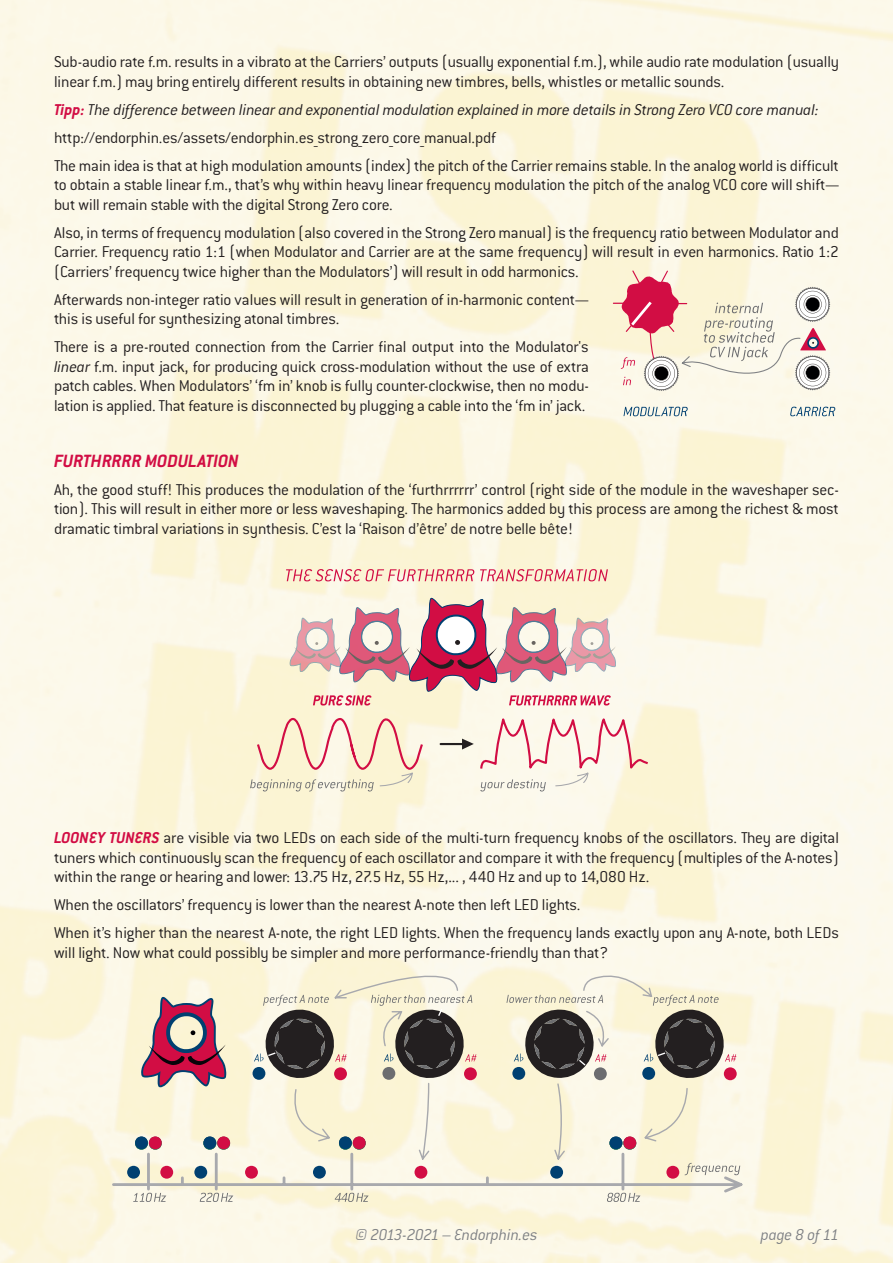
<style>
.page{position:relative;width:893px;height:1263px;background:#fff}
.page>*{position:absolute;margin:0;border:0;box-sizing:border-box;transform-origin:0 0}
.t1{font:italic 700 19.5px "Conduit ITC";color:#d20d44}
.t2{font:300 17.25px/19.5px "Conduit ITC";letter-spacing:-.015em;color:#231f20}
.t3{font:italic 300 17.25px "Conduit ITC";letter-spacing:-.02em;color:#808285}
.s1{font-weight:700;font-style:italic;color:#d20d44}
.s2{font-style:italic}
</style>
<div class="page">
<hr style="left:613px;top:303px;width:39px;height:1px;background:#d20d44">
<svg style="left:623px;top:407px;width:65px;height:9px"></svg>
<svg style="left:790px;top:407px;width:45px;height:9px"></svg>
<svg style="left:621px;top:270px;width:209px;height:121px;background:#e9d3c9"></svg>
<svg style="left:236px;top:564px;width:421px;height:236px;background:#fbf6df"></svg>
<hr style="left:441px;top:743px;width:28px;height:2px;background:#231f20">
<svg style="left:286px;top:569px;width:322px;height:12px;background:#efb4ae"></svg>
<svg style="left:458px;top:711px;width:191px;height:80px;background:#f6e6db"></svg>
<svg style="left:250px;top:713px;width:175px;height:78px;background:#f5e2cb"></svg>
<svg style="left:290px;top:598px;width:326px;height:107px;background:#e3b4b6"></svg>
<svg style="left:292px;top:972px;width:396px;height:164px;background:#f9f4da"></svg>
<svg style="left:141px;top:997px;width:85px;height:90px;background:#bf7b89"></svg>
<svg style="left:111px;top:1136px;width:637px;height:66px;background:#ede5d5"></svg>
<svg style="left:253px;top:995px;width:94px;height:85px;background:#938c82"></svg>
<svg style="left:371px;top:995px;width:106px;height:85px;background:#9f9789"></svg>
<svg style="left:506px;top:972px;width:231px;height:108px;background:#b6b1a3"></svg>
<p class="t2" style="left:54px;top:52px;width:787px">Sub-audio rate f.m. results in a vibrato at the Carriers’ outputs (usually exponential f.m.), while audio rate modulation (usually linear f.m.) may bring entirely different results in obtaining new timbres, bells, whistles or metallic sounds.</p>
<p class="t2" style="left:54px;top:95px;width:786px;line-height:28px"><span class="s1">Tipp:</span> <span class="s2">The difference between linear and exponential modulation explained in more details in Strong Zero VCO core manual: </span>http://endorphin.es/assets/endorphin.es_strong_zero_core_manual.pdf<br>The main idea is that at high modulation amounts (index) the pitch of the Carrier remains stable. In the analog world is difficult</p>
<p class="t2" style="left:54px;top:175px;width:787px">to obtain a stable linear f.m., that’s why within heavy linear frequency modulation the pitch of the analog VCO core will shift— but will remain stable with the digital Strong Zero core.</p>
<p class="t2" style="left:54px;top:223px;width:786px;text-align:justify">Also, in terms of frequency modulation (also covered in the Strong Zero manual) is the frequency ratio between Modulator and Carrier. Frequency ratio 1:1 (when Modulator and Carrier are at the same frequency) will result in even harmonics. Ratio 1:2 (Carriers’ frequency twice higher than the Modulators’) will result in odd harmonics.</p>
<p class="t2" style="left:54px;top:290px;width:536px">Afterwards non-integer ratio values will result in generation of in-harmonic content— this is useful for synthesizing atonal timbres.</p>
<p class="t2" style="left:54px;top:337px;width:536px;text-align:justify">There is a pre-routed connection from the Carrier final output into the Modulator's <span class="s2">linear</span> f.m. input jack, for producing quick cross-modulation without the use of extra patch cables. When Modulators’ ‘fm in’ knob is fully counter-clockwise, then no modu&shy;lation is applied. That feature is disconnected by plugging a cable into the ‘fm in’ jack.</p>
<p class="t1" style="left:54px;top:449px;width:186px">FURTHRRRR MODULATION</p>
<p class="t2" style="left:54px;top:480px;width:786px;text-align:justify">Ah, the good stuff! This produces the modulation of the ‘furthrrrrrr’ control (right side of the module in the waveshaper sec&shy;tion). This will result in either more or less waveshaping. The harmonics added by this process are among the richest &amp; most dramatic timbral variations in synthesis. C’est la ‘Raison d’être’ de notre belle bête!</p>
<p class="t2" style="left:54px;top:828px;width:786px;text-align:justify"><span class="s1">LOONEY TUNERS</span> are visible via two LEDs on each side of the multi-turn frequency knobs of the oscillators. They are digital tuners which continuously scan the frequency of each oscillator and compare it with the frequency (multiples of the A-notes) within the range or hearing and lower: 13.75 Hz, 27.5 Hz, 55 Hz,... , 440 Hz and up to 14,080 Hz.</p>
<p class="t2" style="left:54px;top:891px;width:786px;line-height:28px">When the oscillators’ frequency is lower than the nearest A-note then left LED lights.<br>When it’s higher than the nearest A-note, the right LED lights. When the frequency lands exactly upon any A-note, both LEDs</p>
<p class="t2" style="left:54px;top:943px;width:556px">will light. Now what could possibly be simpler and more performance-friendly than that?</p>
<p class="t3" style="left:355px;top:1225px;width:184px">© 2013-2021 – Endorphin.es</p>
<p class="t3" style="left:761px;top:1225px;width:80px">page 8 of 11</p>
</div>
